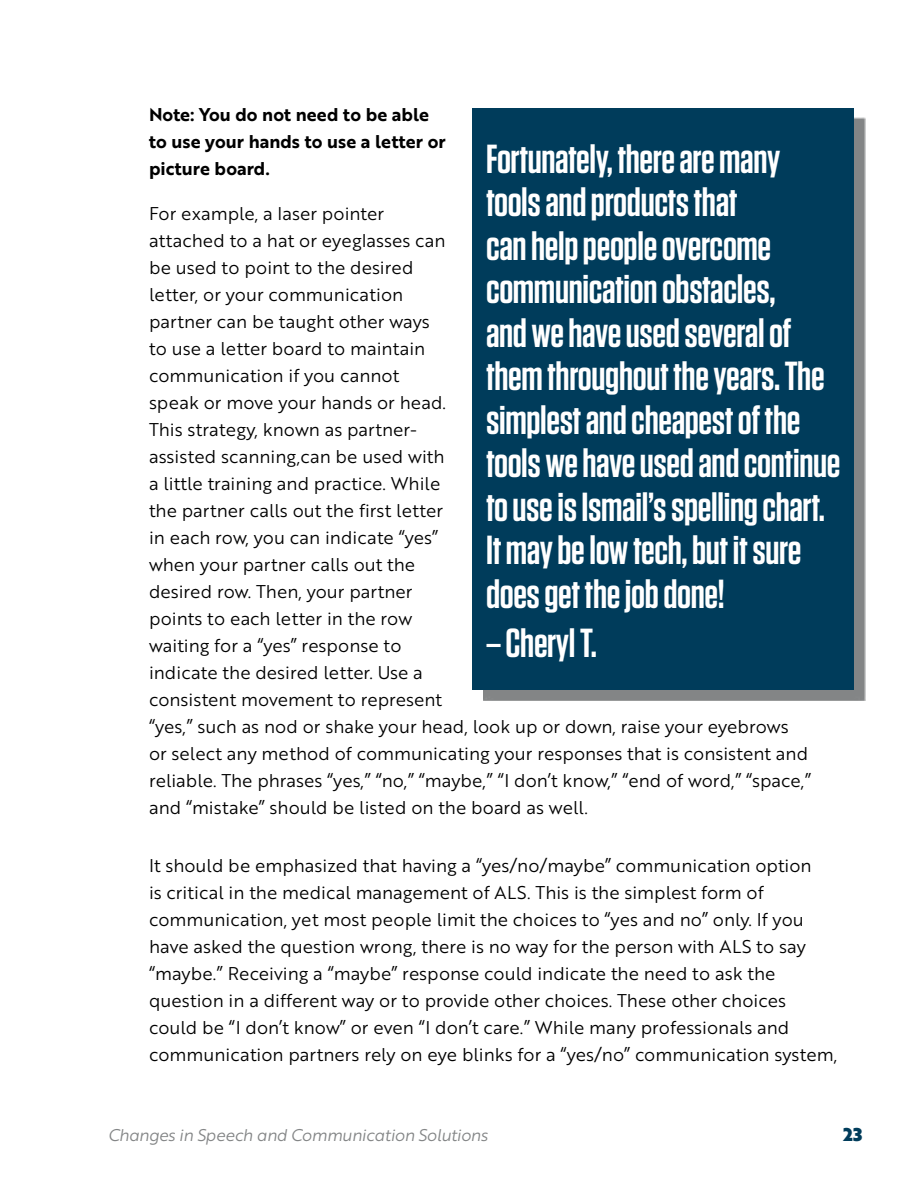
<style>
.page{position:relative;width:918px;height:1188px;background:#fff}
.page>*{position:absolute;margin:0;border:0;box-sizing:border-box;transform-origin:0 0}
.t1{font:600 40.5px/43.5px "Tungsten";letter-spacing:-.01em;color:#fff}
.t2{font:18px/27px "Brother 1816 Book";color:#000}
.t3{font:18px/27px "Brother 1816 Bold";color:#000}
.t4{font:18px "Brother 1816 Black";color:#003c5b}
.t5{font:16.5px "Brother 1816 Book Italic";letter-spacing:-.02em;color:#838586}
</style>
<div class="page">
<div style="left:483px;top:117px;width:383px;height:583px;background:#838586"></div>
<div style="left:472px;top:108px;width:382px;height:582px;background:#003c5b"></div>
<p class="t3" style="left:149px;top:100px;width:298px">Note: You do not need to be able to use your hands to use a letter or picture board.</p>
<p class="t2" style="left:149px;top:199px;width:664px">For example, a laser pointer<br>attached to a hat or eyeglasses can<br>be used to point to the desired<br>letter, or your communication<br>partner can be taught other ways<br>to use a letter board to maintain<br>communication if you cannot<br>speak or move your hands or head.<br>This strategy, known as partner-<br>assisted scanning,can be used with<br>a little training and practice. While<br>the partner calls out the first letter<br>in each row, you can indicate “yes”<br>when your partner calls out the<br>desired row. Then, your partner<br>points to each letter in the row<br>waiting for a “yes” response to<br>indicate the desired letter. Use a<br>consistent movement to represent<br>“yes,” such as nod or shake your head, look up or down, raise your eyebrows<br>or select any method of communicating your responses that is consistent and reliable. The phrases “yes,” “no,” “maybe,” “I don’t know,” “end of word,” “space,” and “mistake” should be listed on the board as well.</p>
<p class="t1" style="left:486px;top:138px;width:356px">Fortunately, there are many tools and products that<br>can help people overcome communication obstacles,<br>and we have used several of them throughout the years. The simplest and cheapest of the tools we have used and continue to use is Ismail’s spelling chart.<br>It may be low tech, but it sure does get the job done!</p>
<h1 class="t1" style="left:486px;top:622px;width:113px">– Cheryl T.</h1>
<p class="t2" style="left:149px;top:852px;width:690px">It should be emphasized that having a “yes/no/maybe” communication option<br>is critical in the medical management of ALS. This is the simplest form of communication, yet most people limit the choices to “yes and no” only. If you have asked the question wrong, there is no way for the person with ALS to say “maybe.” Receiving a “maybe” response could indicate the need to ask the question in a different way or to provide other choices. These other choices could be “I don’t know” or even “I don’t care.” While many professionals and communication partners rely on eye blinks for a “yes/no” communication system,</p>
<p class="t5" style="left:108px;top:1123px;width:381px">Changes in Speech and Communication Solutions</p>
<p class="t4" style="left:843px;top:1121px;width:21px">23</p>
</div>
